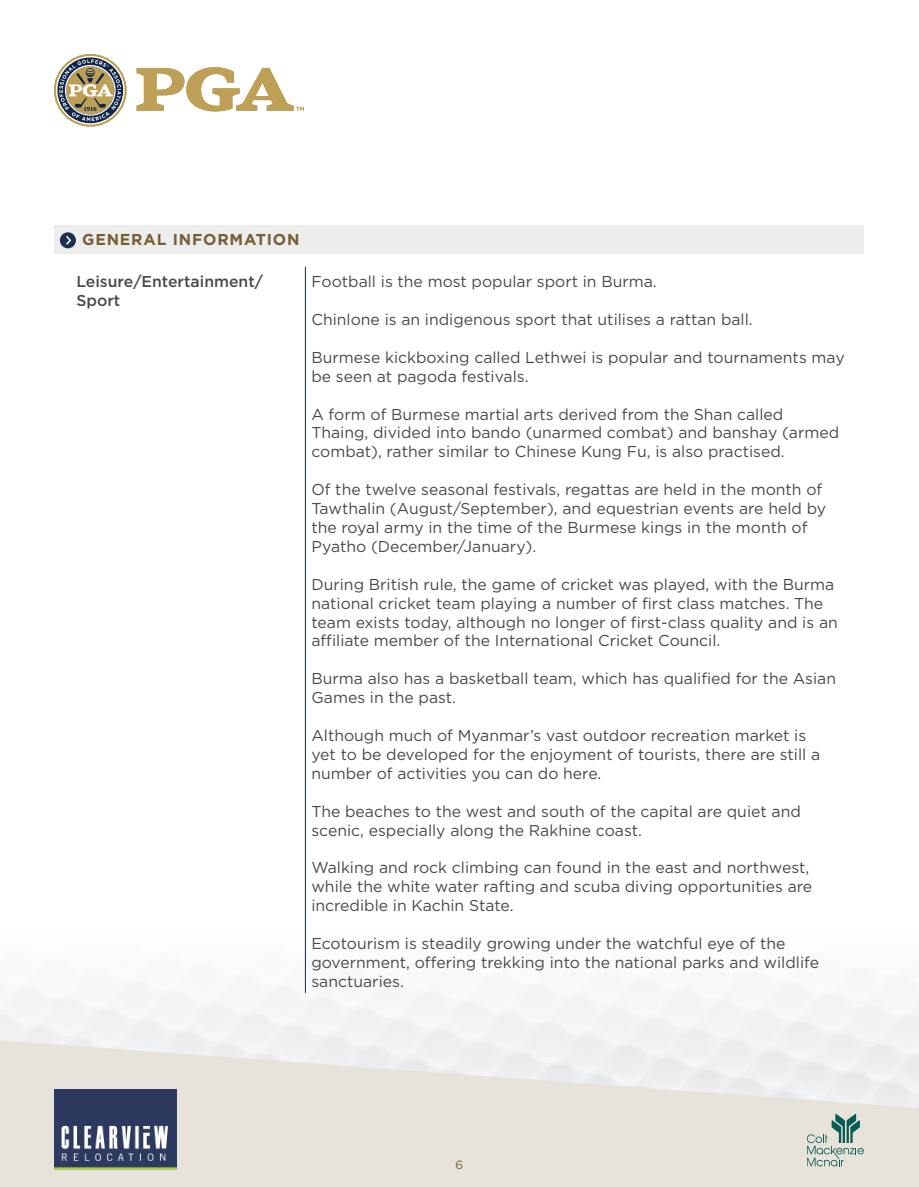
<style>
.page{position:relative;width:919px;height:1187px;background:#fff}
.page>*{position:absolute;margin:0;border:0;box-sizing:border-box;transform-origin:0 0}
.t1{font:15.75px/18.9px "Gotham";color:#4a4a49}
.t2{font:500 15.75px/18.9px "Gotham";color:#4a4a49}
.t3{font:700 15.75px "Gotham";letter-spacing:.05em;color:#746035}
.t4{font:12px "Gotham";color:#746035}
</style>
<div class="page">
<img style="left:0;top:898px;width:721px;height:141px">
<svg style="left:0;top:1039px;width:918px;height:147px;fill:#e7e2da"></svg>
<svg style="left:807px;top:1113px;width:56px;height:53px"></svg>
<img style="left:54px;top:1088px;width:122px;height:81px">
<svg style="left:54px;top:54px;width:73px;height:73px"></svg>
<svg style="left:56px;top:56px;width:69px;height:69px"></svg>
<svg style="left:137px;top:67px;width:167px;height:45px"></svg>
<hr style="left:305px;top:267px;width:1px;height:725px;background:#11274a">
<div style="left:54px;top:225px;width:809px;height:28px;background:#ededed"></div>
<svg style="left:60px;top:232px;width:16px;height:16px"></svg>
<svg style="left:64px;top:234px;width:8px;height:12px"></svg>
<p class="t3" style="left:82px;top:230px;width:219px">GENERAL INFORMATION</p>
<p class="t2" style="left:76px;top:272px;width:188px">Leisure/Entertainment/<br>Sport</p>
<p class="t1" style="left:311px;top:272px;width:347px">Football is the most popular sport in Burma.</p>
<p class="t1" style="left:311px;top:310px;width:443px">Chinlone is an indigenous sport that utilises a rattan ball.</p>
<p class="t1" style="left:311px;top:347px;width:534px">Burmese kickboxing called Lethwei is popular and tournaments may be seen at pagoda festivals.</p>
<p class="t1" style="left:311px;top:404px;width:529px">A form of Burmese martial arts derived from the Shan called<br>Thaing, divided into bando (unarmed combat) and banshay (armed combat), rather similar to Chinese Kung Fu, is also practised.</p>
<p class="t1" style="left:311px;top:480px;width:516px">Of the twelve seasonal festivals, regattas are held in the month of Tawthalin (August/September), and equestrian events are held by the royal army in the time of the Burmese kings in the month of Pyatho (December/January).</p>
<p class="t1" style="left:311px;top:574px;width:528px">During British rule, the game of cricket was played, with the Burma national cricket team playing a number of first class matches. The team exists today, although no longer of first-class quality and is an affiliate member of the International Cricket Council.</p>
<p class="t1" style="left:311px;top:669px;width:526px">Burma also has a basketball team, which has qualified for the Asian<br>Games in the past.</p>
<p class="t1" style="left:311px;top:725px;width:510px">Although much of Myanmar’s vast outdoor recreation market is yet to be developed for the enjoyment of tourists, there are still a number of activities you can do here.</p>
<p class="t1" style="left:311px;top:801px;width:491px">The beaches to the west and south of the capital are quiet and scenic, especially along the Rakhine coast.</p>
<p class="t1" style="left:311px;top:858px;width:502px">Walking and rock climbing can found in the east and northwest, while the white water rafting and scuba diving opportunities are incredible in Kachin State.</p>
<p class="t1" style="left:311px;top:933px;width:509px">Ecotourism is steadily growing under the watchful eye of the government, offering trekking into the national parks and wildlife sanctuaries.</p>
<p class="t4" style="left:455px;top:1158px;width:9px">6</p>
</div>
